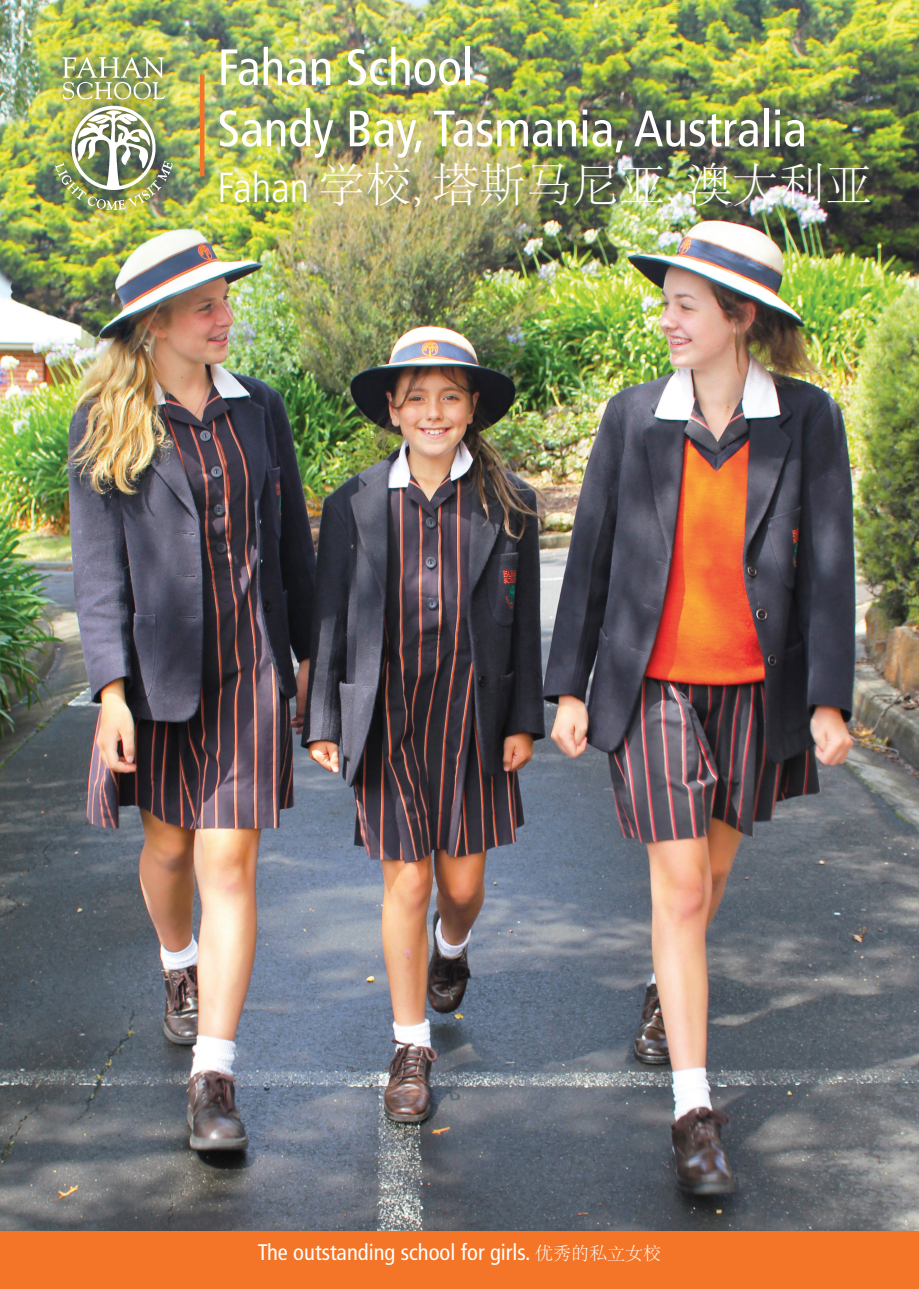
<style>
.page{position:relative;width:919px;height:1289px;background:#fff}
.page>*{position:absolute;margin:0;border:0;box-sizing:border-box;transform-origin:0 0}
.t1{font:condensed 51px "Frutiger";color:#fff}
.t2{font:300 46.5px "Adobe Song Std";color:#fff}
.t3{font:condensed 22.5px "Frutiger";color:#fff}
.s1{font-family:"Frutiger";font-stretch:condensed;font-size:42px}
.s2{font-family:"Adobe Song Std";font-weight:300;font-stretch:normal;font-size:18px}
</style>
<div class="page">
<img style="left:0;top:0;width:918px;height:1231px">
<div style="left:0;top:1231px;width:918px;height:57px;background:#f47527"></div>
<div style="left:38px;top:39px;width:152px;height:189px;background:#231f20;opacity:.68"></div>
<img style="left:55px;top:57px;width:118px;height:152px">
<hr style="left:200px;top:74px;width:4px;height:102px;background:#f47527">
<p class="t1" style="left:217px;top:38px;width:257px">Fahan School</p>
<p class="t1" style="left:217px;top:99px;width:591px">Sandy Bay, Tasmania, Australia</p>
<p class="t2" style="left:217px;top:160px;width:656px"><span class="s1">Fahan</span> 学校, 塔斯马尼亚, 澳大利亚</p>
<p class="t3" style="left:258px;top:1239px;width:404px">The outstanding school for girls. <span class="s2">优秀的私立女校</span></p>
</div>
